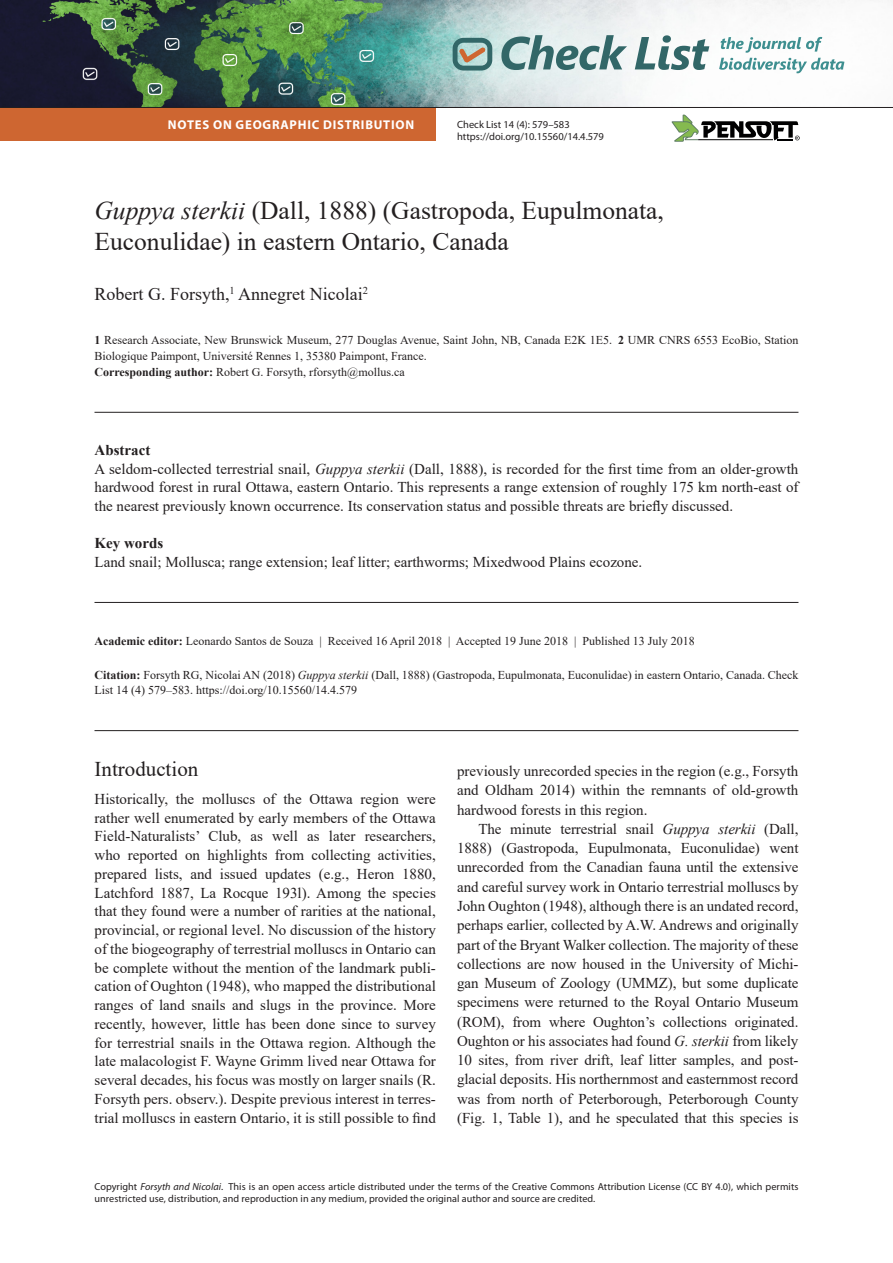
<style>
.page{position:relative;width:893px;height:1263px;background:#fff}
.page>*{position:absolute;margin:0;border:0;box-sizing:border-box;transform-origin:0 0}
.N_title{font:25.5px/30.6px "Times New Roman";color:#231f20}
.N_Head{font:21px "Times New Roman";color:#231f20}
.N_authors{font:18px "Times New Roman";color:#231f20}
.N_body_nind{font:15px/18.8px "Times New Roman";color:#231f20;text-align:justify}
.N_body_i{font:15px/19.2px "Times New Roman";letter-spacing:-.005em;color:#231f20;text-align:justify}
.N_abstract_txt{font:15px/18.8px "Times New Roman";color:#231f20;text-align:justify}
.N_keywords_txt{font:15px "Times New Roman";color:#231f20}
.N_abstract{font:700 15px "Times New Roman";color:#231f20}
.N_keywords{font:700 15px "Times New Roman";color:#231f20}
.t1{font:700 12.75px "Myriad Pro";letter-spacing:.06em;color:#fff}
.N_citation{font:12px/15.9px "Times New Roman";color:#231f20}
.N_affiliations{font:12px/15.9px "Times New Roman";color:#231f20}
.N_publ_data{font:12px "Times New Roman";color:#231f20}
.N_Corresponding_auth{font:12px "Times New Roman";color:#231f20}
.t2{font:10.5px/12.8px "Myriad Pro";color:#231f20}
.copyright{font:10.2px/12.3px "Myriad Pro";letter-spacing:.005em;color:#231f20}
.s1{font-style:italic}
.s2{font-weight:700}
</style>
<div class="page">
<img style="left:0;top:0;width:893px;height:107px">
<svg style="left:453px;top:38px;width:39px;height:33px"></svg>
<svg style="left:501px;top:35px;width:126px;height:35px;background:#98b5b5"></svg>
<svg style="left:635px;top:35px;width:74px;height:35px"></svg>
<svg style="left:719px;top:37px;width:125px;height:36px"></svg>
<hr style="left:94px;top:412px;width:704px;height:1px;background:#231f20">
<hr style="left:94px;top:602px;width:704px;height:1px;background:#231f20">
<hr style="left:94px;top:730px;width:704px;height:1px;background:#231f20">
<svg style="left:672px;top:115px;width:128px;height:27px"></svg>
<div style="left:0;top:108px;width:436px;height:32px;background:#ce6631"></div>
<hr style="left:0;top:107px;width:893px;height:1px;background:#231f20">
<p class="t1" style="left:168px;top:116px;width:248px">NOTES ON GEOGRAPHIC DISTRIBUTION</p>
<p class="t2" style="left:457px;top:117px;width:148px">Check List 14 (4): 579–583 https://doi.org/10.15560/14.4.579</p>
<p class="N_title" style="left:94px;top:195px;width:571px"><span class="s1">Guppya sterkii</span> (Dall, 1888) (Gastropoda, Eupulmonata,<br>Euconulidae) in eastern Ontario, Canada</p>
<p class="N_authors" style="left:94px;top:281px;width:275px">Robert G. Forsyth,<sup>1</sup> Annegret Nicolai<sup>2</sup></p>
<p class="N_affiliations" style="left:94px;top:332px;width:705px"><span class="s2">1</span> Research Associate, New Brunswick Museum, 277 Douglas Avenue, Saint John, NB, Canada E2K 1E5. <span class="s2">2</span> UMR CNRS 6553 EcoBio, Station<br>Biologique Paimpont, Université Rennes 1, 35380 Paimpont, France.</p>
<p class="N_Corresponding_auth" style="left:94px;top:364px;width:312px"><span class="s2">Corresponding author:</span> Robert G. Forsyth, rforsyth@mollus.ca</p>
<p class="N_abstract" style="left:94px;top:439px;width:57px">Abstract</p>
<p class="N_abstract_txt" style="left:94px;top:459px;width:705px">A seldom-collected terrestrial snail, <span class="s1">Guppya sterkii</span> (Dall, 1888), is recorded for the first time from an older-growth hardwood forest in rural Ottawa, eastern Ontario. This represents a range extension of roughly 175 km north-east of the nearest previously known occurrence. Its conservation status and possible threats are briefly discussed.</p>
<p class="N_keywords" style="left:94px;top:532px;width:70px">Key words</p>
<p class="N_keywords_txt" style="left:94px;top:551px;width:549px">Land snail; Mollusca; range extension; leaf litter; earthworms; Mixedwood Plains ecozone.</p>
<p class="N_publ_data" style="left:94px;top:632px;width:602px"><span class="s2">Academic editor:</span> Leonardo Santos de Souza | Received 16 April 2018 | Accepted 19 June 2018 | Published 13 July 2018</p>
<p class="N_citation" style="left:94px;top:666px;width:705px"><span class="s2">Citation:</span> Forsyth RG, Nicolai AN (2018) <span class="s1">Guppya sterkii</span> (Dall, 1888) (Gastropoda, Eupulmonata, Euconulidae) in eastern Ontario, Canada. Check<br>List 14 (4) 579–583. https://doi.org/10.15560/14.4.579</p>
<p class="N_Head" style="left:94px;top:754px;width:105px">Introduction</p>
<p class="N_body_nind" style="left:94px;top:789px;width:343px">Historically, the molluscs of the Ottawa region were rather well enumerated by early members of the Ottawa Field-Naturalists’ Club, as well as later researchers, who reported on highlights from collecting activities, prepared lists, and issued updates (e.g., Heron 1880, Latchford 1887, La Rocque 193l). Among the species that they found were a number of rarities at the national, provincial, or regional level. No discussion of the history of the biogeography of terrestrial molluscs in Ontario can be complete without the mention of the landmark publi&shy;cation of Oughton (1948), who mapped the distributional ranges of land snails and slugs in the province. More recently, however, little has been done since to survey for terrestrial snails in the Ottawa region. Although the late malacologist F. Wayne Grimm lived near Ottawa for several decades, his focus was mostly on larger snails (R.<br>Forsyth pers. observ.). Despite previous interest in terres&shy;trial molluscs in eastern Ontario, it is still possible to find</p>
<p class="N_body_nind" style="left:457px;top:761px;width:343px;line-height:19.2px">previously unrecorded species in the region (e.g., Forsyth and Oldham 2014) within the remnants of old-growth hardwood forests in this region.</p>
<p class="N_body_i" style="left:457px;top:819px;width:343px;text-indent:21px">The minute terrestrial snail <span class="s1">Guppya sterkii</span> (Dall, 1888) (Gastropoda, Eupulmonata, Euconulidae) went unrecorded from the Canadian fauna until the extensive and careful survey work in Ontario terrestrial molluscs by John Oughton (1948), although there is an undated record, perhaps earlier, collected by A.W. Andrews and originally part of the Bryant Walker collection. The majority of these collections are now housed in the University of Michi&shy;gan Museum of Zoology (UMMZ), but some duplicate specimens were returned to the Royal Ontario Museum (ROM), from where Oughton’s collections originated.<br>Oughton or his associates had found <span class="s1">G. sterkii</span> from likely 10 sites, from river drift, leaf litter samples, and post&shy;glacial deposits. His northernmost and easternmost record was from north of Peterborough, Peterborough County (Fig. 1, Table 1), and he speculated that this species is</p>
<p class="copyright" style="left:94px;top:1180px;width:705px">Copyright <span class="s1">Forsyth and Nicolai</span>. This is an open access article distributed under the terms of the Creative Commons Attribution License (CC BY 4.0), which permits unrestricted use, distribution, and reproduction in any medium, provided the original author and source are credited.</p>
</div>
